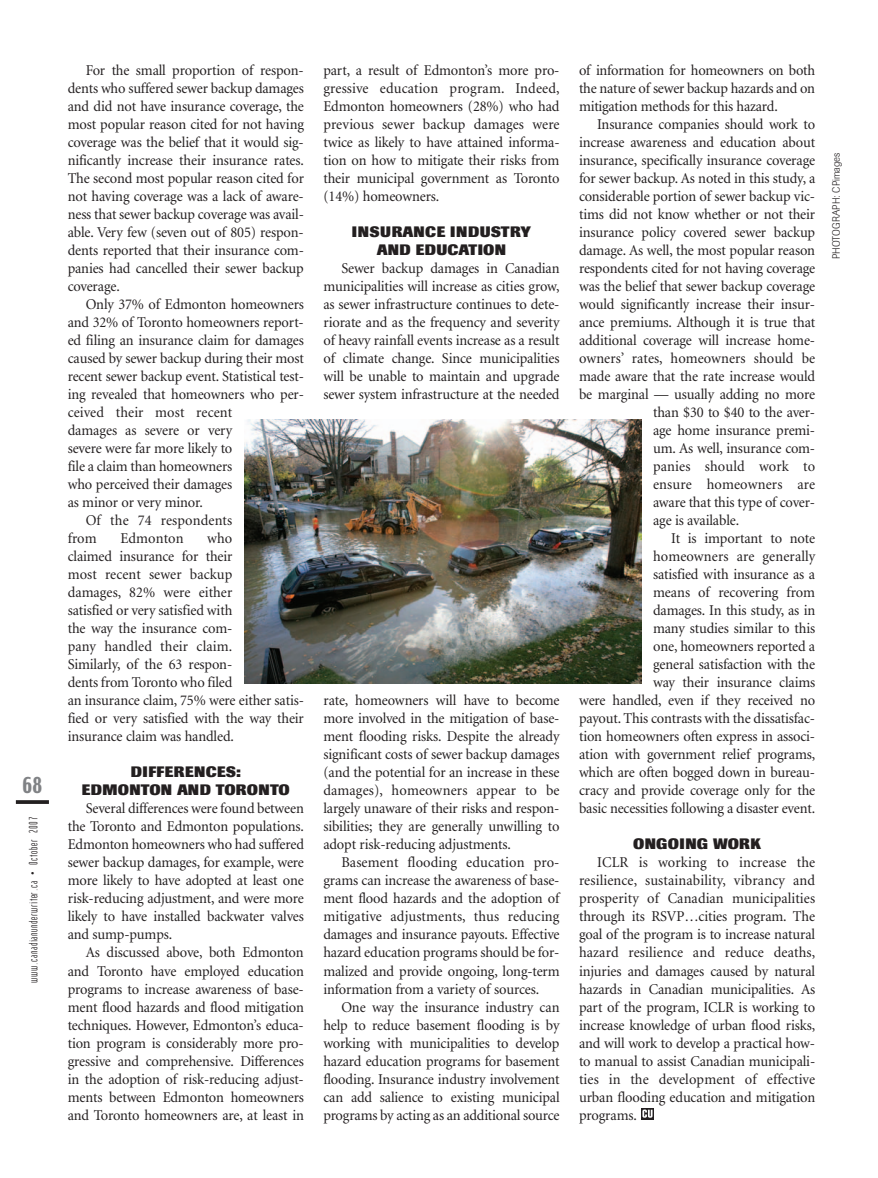
<style>
.page{position:relative;width:878px;height:1178px;background:#fff}
.page>*{position:absolute;margin:0;border:0;box-sizing:border-box;transform-origin:0 0}
.t1{font:19.5px "Techno";color:#808285}
.t2{font:15px/18px "Minion";letter-spacing:-.01em;color:#231f20;text-align:justify;scale:.96 1}
.t3{font:15px "Minion";letter-spacing:.01em;color:#231f20;scale:.96 1}
.t4{font:800 15px/18px "Imago";letter-spacing:.02em;color:#231f20;text-align:center}
.t5{font:12px "Industrial";letter-spacing:.05em;color:#231f20}
.t6{font:300 10.5px "Imago";letter-spacing:.01em;color:#231f20;scale:.96 1}
</style>
<div class="page">
<img style="left:15px;top:419px;width:639px;height:701px">
<h1 class="t1" style="left:23px;top:777px;width:21px">68</h1>
<p class="t5" style="left:29px;top:982px;width:167px;rotate:-90deg">www.canadianunderwriter.ca • October 2007</p>
<p class="t2" style="left:68px;top:62px;width:247px;text-indent:18px">For the small proportion of respon&shy;dents who suffered sewer backup damages and did not have insurance coverage, the most popular reason cited for not having coverage was the belief that it would sig&shy;nificantly increase their insurance rates.<br>The second most popular reason cited for not having coverage was a lack of aware&shy;ness that sewer backup coverage was avail&shy;able. Very few (seven out of 805) respon&shy;dents reported that their insurance com&shy;panies had cancelled their sewer backup coverage.</p>
<p class="t2" style="left:86px;top:296px;width:229px">Only 37% of Edmonton homeowners</p>
<p class="t2" style="left:68px;top:314px;width:247px">and 32% of Toronto homeowners report-</p>
<p class="t2" style="left:68px;top:332px;width:247px">ed filing an insurance claim for damages</p>
<p class="t2" style="left:68px;top:350px;width:247px">caused by sewer backup during their most</p>
<p class="t2" style="left:68px;top:368px;width:247px">recent sewer backup event. Statistical test-</p>
<p class="t2" style="left:68px;top:386px;width:247px">ing revealed that homeowners who per-</p>
<p class="t3" style="left:68px;top:406px;width:173px">ceived their most recent</p>
<p class="t2" style="left:68px;top:422px;width:173px">damages as severe or very</p>
<p class="t2" style="left:68px;top:440px;width:173px">severe were far more likely to</p>
<p class="t2" style="left:68px;top:458px;width:173px">file a claim than homeowners</p>
<p class="t2" style="left:68px;top:476px;width:173px">who perceived their damages</p>
<p class="t2" style="left:68px;top:494px;width:142px">as minor or very minor.</p>
<p class="t3" style="left:86px;top:514px;width:154px">Of the 74 respondents</p>
<p class="t2" style="left:68px;top:530px;width:32px">from</p>
<p class="t3" style="left:120px;top:532px;width:67px">Edmonton</p>
<p class="t2" style="left:68px;top:530px;width:247px;text-align:left;text-indent:139px">who<br>claimed insurance for their<br>most recent sewer backup<br>damages, 82% were either<br>satisfied or very satisfied with<br>the way the insurance com-<br>pany handled their claim.<br>Similarly, of the 63 respon-<br>dents from Toronto who filed<br>an insurance claim, 75% were either satis&shy;fied or very satisfied with the way their insurance claim was handled.</p>
<p class="t4" style="left:82px;top:764px;width:209px">DIFFERENCES:<br>EDMONTON AND TORONTO</p>
<p class="t2" style="left:68px;top:800px;width:247px;text-indent:18px">Several differences were found between the Toronto and Edmonton populations.<br>Edmonton homeowners who had suffered sewer backup damages, for example, were more likely to have adopted at least one risk-reducing adjustment, and were more likely to have installed backwater valves and sump-pumps.</p>
<p class="t2" style="left:68px;top:944px;width:247px;text-indent:18px">As discussed above, both Edmonton and Toronto have employed education programs to increase awareness of base&shy;ment flood hazards and flood mitigation techniques. However, Edmonton’s educa&shy;tion program is considerably more pro&shy;gressive and comprehensive. Differences in the adoption of risk-reducing adjust&shy;ments between Edmonton homeowners and Toronto homeowners are, at least in</p>
<p class="t2" style="left:323px;top:62px;width:247px">part, a result of Edmonton’s more pro&shy;gressive education program. Indeed, Edmonton homeowners (28%) who had previous sewer backup damages were twice as likely to have attained informa&shy;tion on how to mitigate their risks from their municipal government as Toronto (14%) homeowners.</p>
<p class="t4" style="left:352px;top:224px;width:180px">INSURANCE INDUSTRY<br>AND EDUCATION</p>
<p class="t2" style="left:323px;top:260px;width:247px;text-indent:18px">Sewer backup damages in Canadian municipalities will increase as cities grow, as sewer infrastructure continues to dete&shy;riorate and as the frequency and severity of heavy rainfall events increase as a result of climate change. Since municipalities will be unable to maintain and upgrade sewer system infrastructure at the needed</p>
<p class="t2" style="left:323px;top:692px;width:247px">rate, homeowners will have to become more involved in the mitigation of base&shy;ment flooding risks. Despite the already significant costs of sewer backup damages (and the potential for an increase in these damages), homeowners appear to be largely unaware of their risks and respon&shy;sibilities; they are generally unwilling to adopt risk-reducing adjustments.</p>
<p class="t2" style="left:323px;top:854px;width:247px;text-indent:18px">Basement flooding education pro&shy;grams can increase the awareness of base&shy;ment flood hazards and the adoption of mitigative adjustments, thus reducing damages and insurance payouts. Effective hazard education programs should be for&shy;malized and provide ongoing, long-term information from a variety of sources.</p>
<p class="t2" style="left:323px;top:998px;width:247px;text-indent:18px">One way the insurance industry can help to reduce basement flooding is by working with municipalities to develop hazard education programs for basement flooding. Insurance industry involvement can add salience to existing municipal programs by acting as an additional source</p>
<p class="t2" style="left:578px;top:62px;width:247px">of information for homeowners on both the nature of sewer backup hazards and on mitigation methods for this hazard.</p>
<p class="t2" style="left:596px;top:116px;width:229px">Insurance companies should work to</p>
<p class="t2" style="left:578px;top:134px;width:247px">increase awareness and education about</p>
<p class="t2" style="left:578px;top:152px;width:247px">insurance, specifically insurance coverage</p>
<p class="t2" style="left:578px;top:170px;width:247px">for sewer backup. As noted in this study, a</p>
<p class="t2" style="left:578px;top:188px;width:247px">considerable portion of sewer backup vic-</p>
<p class="t2" style="left:578px;top:206px;width:247px">tims did not know whether or not their</p>
<p class="t2" style="left:578px;top:224px;width:247px">insurance policy covered sewer backup</p>
<p class="t2" style="left:578px;top:242px;width:247px">damage. As well, the most popular reason</p>
<p class="t2" style="left:578px;top:260px;width:247px">respondents cited for not having coverage</p>
<p class="t2" style="left:578px;top:278px;width:247px">was the belief that sewer backup coverage</p>
<p class="t2" style="left:578px;top:296px;width:247px">would significantly increase their insur-</p>
<p class="t2" style="left:578px;top:314px;width:247px">ance premiums. Although it is true that</p>
<p class="t2" style="left:578px;top:332px;width:247px">additional coverage will increase home-</p>
<p class="t2" style="left:578px;top:350px;width:247px">owners’ rates, homeowners should be</p>
<p class="t2" style="left:578px;top:368px;width:247px">made aware that the rate increase would</p>
<p class="t2" style="left:578px;top:386px;width:247px">be marginal — usually adding no more</p>
<p class="t2" style="left:652px;top:404px;width:170px">than $30 to $40 to the aver-</p>
<p class="t2" style="left:652px;top:422px;width:170px">age home insurance premi-</p>
<p class="t2" style="left:652px;top:440px;width:170px">um. As well, insurance com-</p>
<p class="t3" style="left:652px;top:460px;width:170px">panies should work to</p>
<p class="t3" style="left:652px;top:478px;width:170px">ensure homeowners are</p>
<p class="t2" style="left:652px;top:494px;width:170px">aware that this type of cover-</p>
<p class="t2" style="left:652px;top:512px;width:91px">age is available.</p>
<p class="t2" style="left:670px;top:530px;width:151px">It is important to note</p>
<p class="t2" style="left:652px;top:548px;width:170px">homeowners are generally</p>
<p class="t2" style="left:652px;top:566px;width:170px">satisfied with insurance as a</p>
<p class="t2" style="left:652px;top:584px;width:170px">means of recovering from</p>
<p class="t2" style="left:652px;top:602px;width:170px">damages. In this study, as in</p>
<p class="t2" style="left:652px;top:620px;width:170px">many studies similar to this</p>
<p class="t2" style="left:652px;top:638px;width:170px">one, homeowners reported a</p>
<p class="t2" style="left:652px;top:656px;width:170px">general satisfaction with the</p>
<p class="t2" style="left:652px;top:674px;width:170px">way their insurance claims</p>
<p class="t2" style="left:578px;top:692px;width:247px">were handled, even if they received no</p>
<p class="t2" style="left:578px;top:710px;width:247px">payout. This contrasts with the dissatisfac-</p>
<p class="t2" style="left:578px;top:728px;width:247px">tion homeowners often express in associ-</p>
<p class="t2" style="left:578px;top:746px;width:247px">ation with government relief programs,</p>
<p class="t2" style="left:578px;top:764px;width:247px">which are often bogged down in bureau-</p>
<p class="t2" style="left:578px;top:782px;width:247px">cracy and provide coverage only for the</p>
<p class="t2" style="left:578px;top:800px;width:247px">basic necessities following a disaster event.</p>
<p class="t4" style="left:632px;top:836px;width:129px">ONGOING WORK</p>
<p class="t2" style="left:578px;top:854px;width:247px;text-indent:18px">ICLR is working to increase the resilience, sustainability, vibrancy and prosperity of Canadian municipalities through its RSVP…cities program. The goal of the program is to increase natural hazard resilience and reduce deaths, injuries and damages caused by natural hazards in Canadian municipalities. As part of the program, ICLR is working to increase knowledge of urban flood risks, and will work to develop a practical how&shy;to manual to assist Canadian municipali&shy;ties in the development of effective urban flooding education and mitigation programs.</p>
<p class="t6" style="left:832px;top:259px;width:112px;rotate:-90deg">PHOTOGRAPH: CPimages</p>
</div>
